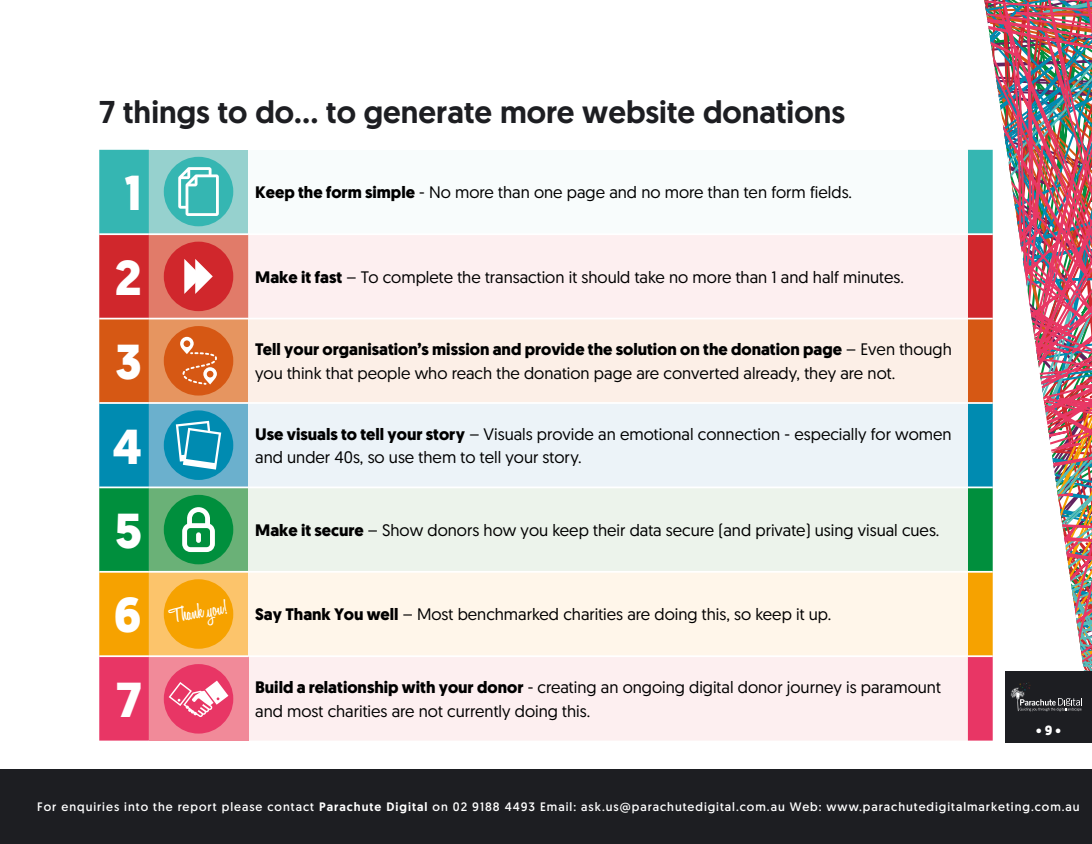
<style>
.page{position:relative;width:1092px;height:844px;background:#fff}
.page>*{position:absolute;margin:0;border:0;box-sizing:border-box;transform-origin:0 0}
.t1{font:700 49px "Geomanist";color:#fff}
.t2{font:500 31.5px "Geomanist";color:#1d1e22}
.t3{font:600 22.22px "Honey Script";color:#fff}
.t4{font:16.62px/23.6px "Geomanist";color:#000}
.t5{font:700 13.47px "Geomanist";color:#fff}
.t6{font:12.25px "Geomanist";letter-spacing:.08em;color:#fff}
.s1{font-weight:700}
.s2{font-weight:500}
</style>
<div class="page">
<img style="left:1081px;top:0;width:10px;height:743px">
<div style="left:0;top:769px;width:1091px;height:74px;background:#1d1e22"></div>
<div style="left:1004px;top:670px;width:87px;height:72px;background:#1d1e22"></div>
<img style="left:967px;top:0;width:114px;height:743px">
<div style="left:99px;top:150px;width:893px;height:83px;background:#35b6b2"></div>
<div style="left:149px;top:150px;width:99px;height:84px;background:#96d1ce"></div>
<div style="left:248px;top:150px;width:719px;height:84px;background:#f8fcfc"></div>
<div style="left:99px;top:235px;width:893px;height:82px;background:#d0272c"></div>
<div style="left:149px;top:234px;width:99px;height:84px;background:#e17b69"></div>
<div style="left:248px;top:235px;width:719px;height:82px;background:#fdeff0"></div>
<div style="left:99px;top:319px;width:893px;height:83px;background:#d65814"></div>
<div style="left:149px;top:318px;width:99px;height:85px;background:#e69560"></div>
<div style="left:248px;top:318px;width:719px;height:85px;background:#fcefe7"></div>
<div style="left:99px;top:404px;width:893px;height:82px;background:#008bb1"></div>
<div style="left:149px;top:403px;width:99px;height:84px;background:#6bb0cd"></div>
<div style="left:248px;top:403px;width:719px;height:84px;background:#ecf3f8"></div>
<div style="left:99px;top:488px;width:893px;height:82px;background:#008f3d"></div>
<div style="left:149px;top:487px;width:99px;height:84px;background:#6ab177"></div>
<div style="left:248px;top:487px;width:719px;height:84px;background:#ecf3eb"></div>
<div style="left:99px;top:572px;width:893px;height:83px;background:#f6a200"></div>
<div style="left:149px;top:571px;width:99px;height:85px;background:#fcc46b"></div>
<div style="left:248px;top:571px;width:719px;height:85px;background:#fff6ea"></div>
<svg style="left:99px;top:657px;width:893px;height:83px;fill:#fdeff0"></svg>
<div style="left:149px;top:656px;width:99px;height:84px;background:#f18a99"></div>
<hr style="left:149px;top:233px;width:99px;height:2px;background:#fff">
<hr style="left:248px;top:233px;width:719px;height:2px;background:#fff">
<hr style="left:967px;top:233px;width:25px;height:2px;background:#fff">
<hr style="left:149px;top:317px;width:99px;height:2px;background:#fff">
<hr style="left:248px;top:317px;width:719px;height:2px;background:#fff">
<hr style="left:967px;top:317px;width:25px;height:2px;background:#fff">
<hr style="left:149px;top:402px;width:99px;height:2px;background:#fff">
<hr style="left:248px;top:402px;width:719px;height:2px;background:#fff">
<hr style="left:967px;top:402px;width:25px;height:2px;background:#fff">
<hr style="left:149px;top:486px;width:99px;height:2px;background:#fff">
<hr style="left:248px;top:486px;width:719px;height:2px;background:#fff">
<hr style="left:967px;top:486px;width:25px;height:2px;background:#fff">
<hr style="left:149px;top:570px;width:99px;height:2px;background:#fff">
<hr style="left:248px;top:570px;width:719px;height:2px;background:#fff">
<hr style="left:967px;top:570px;width:25px;height:2px;background:#fff">
<hr style="left:149px;top:655px;width:99px;height:2px;background:#fff">
<hr style="left:248px;top:655px;width:719px;height:2px;background:#fff">
<hr style="left:967px;top:655px;width:25px;height:2px;background:#fff">
<div style="left:164px;top:157px;width:69px;height:69px;background:#35b6b2;border-radius:50%"></div>
<svg style="left:178px;top:167px;width:41px;height:49px"></svg>
<div style="left:164px;top:241px;width:69px;height:70px;background:#d0272c;border-radius:50%"></div>
<svg style="left:184px;top:259px;width:29px;height:35px"></svg>
<div style="left:164px;top:326px;width:69px;height:69px;background:#d65814;border-radius:50%"></div>
<svg style="left:180px;top:337px;width:37px;height:47px"></svg>
<div style="left:164px;top:410px;width:69px;height:70px;background:#008bb1;border-radius:50%"></div>
<svg style="left:176px;top:420px;width:45px;height:49px"></svg>
<div style="left:164px;top:494px;width:69px;height:70px;background:#008f3d;border-radius:50%"></div>
<svg style="left:182px;top:507px;width:33px;height:45px"></svg>
<div style="left:164px;top:579px;width:69px;height:69px;background:#f6a200;border-radius:50%"></div>
<div style="left:164px;top:664px;width:69px;height:69px;background:#e83665;border-radius:50%"></div>
<svg style="left:169px;top:680px;width:59px;height:36px"></svg>
<h2 class="t2" style="left:99px;top:91px;width:747px">7 things to do… to generate more website donations</h2>
<h1 class="t1" style="left:124px;top:160px;width:19px">1</h1>
<p class="t4" style="left:255px;top:180px;width:598px"><span class="s1">Keep the form simple</span> - No more than one page and no more than ten form fields.</p>
<h1 class="t1" style="left:115px;top:245px;width:29px">2</h1>
<p class="t4" style="left:255px;top:264px;width:650px"><span class="s1">Make it fast</span> – To complete the transaction it should take no more than 1 and half minutes.</p>
<h1 class="t1" style="left:115px;top:329px;width:28px">3</h1>
<p class="t4" style="left:255px;top:337px;width:698px"><span class="s1">Tell your organisation’s mission and provide the solution on the donation page</span> – Even though you think that people who reach the donation page are converted already, they are not.</p>
<h1 class="t1" style="left:112px;top:413px;width:31px">4</h1>
<p class="t4" style="left:255px;top:421px;width:698px"><span class="s1">Use visuals to tell your story</span> – Visuals provide an emotional connection - especially for women and under 40s, so use them to tell your story.</p>
<h1 class="t1" style="left:115px;top:498px;width:28px">5</h1>
<p class="t4" style="left:255px;top:517px;width:685px"><span class="s1">Make it secure</span> – Show donors how you keep their data secure (and private) using visual cues.</p>
<h1 class="t1" style="left:114px;top:582px;width:29px">6</h1>
<h3 class="t3" style="left:167px;top:603px;width:59px;rotate:-10deg">Thank you!</h3>
<p class="t4" style="left:255px;top:602px;width:577px"><span class="s1">Say Thank You well</span> – Most benchmarked charities are doing this, so keep it up.</p>
<h1 class="t1" style="left:116px;top:667px;width:27px">7</h1>
<p class="t4" style="left:255px;top:675px;width:687px"><span class="s1">Build a relationship with your donor</span> - creating an ongoing digital donor journey is paramount and most charities are not currently doing this.</p>
<p class="t5" style="left:1036px;top:721px;width:26px">• 9 •</p>
<p class="t6" style="left:37px;top:798px;width:1043px">For enquiries into the report please contact <span class="s2">Parachute Digital</span> on 02 9188 4493 Email: ask.us@parachutedigital.com.au Web: www.parachutedigitalmarketing.com.au</p>
</div>
